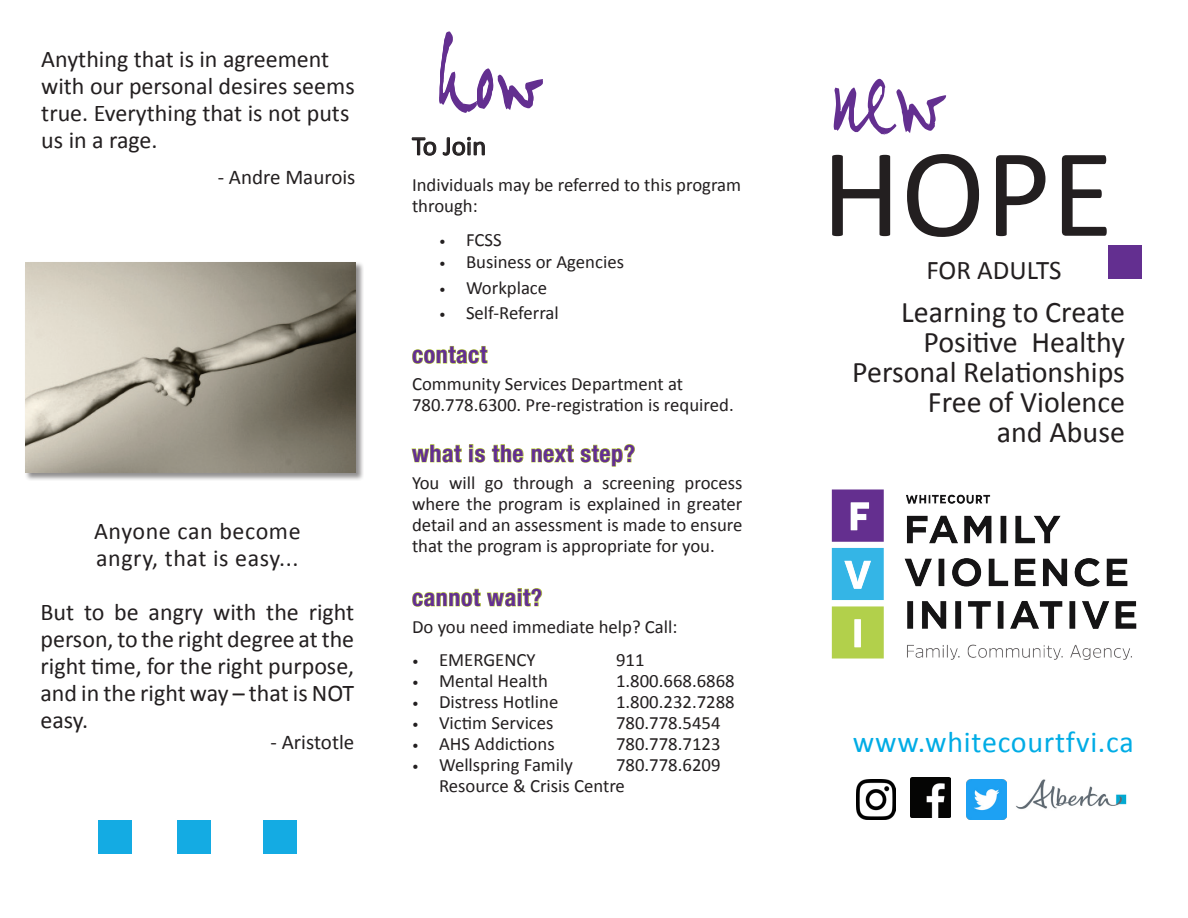
<style>
.page{position:relative;width:1188px;height:918px;background:#fff}
.page>*{position:absolute;margin:0;border:0;box-sizing:border-box;transform-origin:0 0}
.t1{font:127.5px "Calibri";color:#231f20}
.t2{font:30px/30px "Calibri";color:#231f20;text-align:right}
.t3{font:30px "Calibri";letter-spacing:.025em;color:#00ace5}
.t4{font:27px "Calibri";color:#231f20}
.t5{font:24px/27px "Calibri";color:#231f20}
.t6{font:700 condensed 24px "Helvetica Neue LT Std";letter-spacing:.025em;color:#632f90}
.t7{font:24px "Calibri";letter-spacing:.025em;color:#231f20}
.t8{font:21px "Calibri";color:#231f20}
.t9{font:18.75px/21px "Calibri";color:#231f20}
.s1{font-size:13.5px}
</style>
<div class="page">
<div style="left:177px;top:820px;width:34px;height:33px;background:#14abe3"></div>
<div style="left:263px;top:820px;width:34px;height:33px;background:#14abe3"></div>
<div style="left:98px;top:820px;width:34px;height:33px;background:#14abe3"></div>
<svg style="left:412px;top:346px;width:76px;height:18px"></svg>
<svg style="left:411px;top:444px;width:51px;height:19px"></svg>
<svg style="left:469px;top:444px;width:16px;height:19px"></svg>
<svg style="left:492px;top:444px;width:32px;height:19px"></svg>
<svg style="left:531px;top:445px;width:43px;height:18px"></svg>
<svg style="left:580px;top:444px;width:55px;height:23px"></svg>
<svg style="left:412px;top:589px;width:69px;height:18px"></svg>
<svg style="left:487px;top:588px;width:55px;height:19px"></svg>
<svg style="left:439px;top:32px;width:104px;height:81px"></svg>
<svg style="left:411px;top:137px;width:74px;height:19px"></svg>
<img style="left:1016px;top:779px;width:111px;height:30px">
<img style="left:856px;top:780px;width:40px;height:39px">
<img style="left:910px;top:778px;width:40px;height:40px">
<img style="left:966px;top:780px;width:40px;height:39px">
<div style="left:25px;top:261px;width:339px;height:220px;background:#231f20;opacity:.5"></div>
<img style="left:25px;top:262px;width:330px;height:211px">
<img style="left:831px;top:489px;width:306px;height:171px">
<svg style="left:834px;top:79px;width:112px;height:56px"></svg>
<div style="left:1108px;top:245px;width:34px;height:34px;background:#632f90"></div>
<p class="t5" style="left:41px;top:45px;width:315px">Anything that is in agreement with our personal desires seems true. Everything that is not puts us in a rage.</p>
<p class="t8" style="left:218px;top:163px;width:139px">- Andre Maurois</p>
<p class="t7" style="left:94px;top:516px;width:208px">Anyone can become</p>
<p class="t7" style="left:96px;top:543px;width:204px">angry, that is easy...</p>
<p class="t5" style="left:40px;top:598px;width:315px;text-align:justify">But to be angry with the right person, to the right degree at the right time, for the right purpose, and in the right way – that is NOT easy.</p>
<p class="t8" style="left:271px;top:729px;width:85px">- Aristotle</p>
<p class="t4" style="left:412px;top:129px;width:76px">To Join</p>
<p class="t9" style="left:412px;top:175px;width:331px">Individuals may be referred to this program through:</p>
<p class="t9" style="left:439px;top:230px;width:64px"><span class="s1">•</span> FCSS</p>
<p class="t9" style="left:439px;top:252px;width:187px"><span class="s1">•</span> Business or Agencies</p>
<p class="t9" style="left:439px;top:277px;width:110px"><span class="s1">•</span> Workplace</p>
<p class="t9" style="left:439px;top:302px;width:121px"><span class="s1">•</span> Self-Referral</p>
<p class="t6" style="left:412px;top:340px;width:77px">contact</p>
<p class="t9" style="left:412px;top:373px;width:273px">Community Services Department at</p>
<p class="t9" style="left:412px;top:394px;width:323px">780.778.6300. Pre-registration is required.</p>
<p class="t6" style="left:412px;top:439px;width:225px">what is the next step?</p>
<p class="t9" style="left:412px;top:472px;width:332px;text-align:justify">You will go through a screening process where the program is explained in greater detail and an assessment is made to ensure that the program is appropriate for you.</p>
<p class="t6" style="left:412px;top:583px;width:132px">cannot wait?</p>
<p class="t9" style="left:412px;top:616px;width:267px">Do you need immediate help? Call:</p>
<p class="t9" style="left:412px;top:649px;width:125px"><span class="s1">•</span> EMERGENCY</p>
<p class="t9" style="left:616px;top:649px;width:30px">911</p>
<p class="t9" style="left:412px;top:670px;width:138px"><span class="s1">•</span> Mental Health</p>
<p class="t9" style="left:616px;top:670px;width:120px">1.800.668.6868</p>
<p class="t9" style="left:412px;top:691px;width:148px"><span class="s1">•</span> Distress Hotline</p>
<p class="t9" style="left:616px;top:691px;width:120px">1.800.232.7288</p>
<p class="t9" style="left:412px;top:712px;width:143px"><span class="s1">•</span> Victim Services</p>
<p class="t9" style="left:616px;top:712px;width:106px">780.778.5454</p>
<p class="t9" style="left:412px;top:733px;width:144px"><span class="s1">•</span> AHS Addictions</p>
<p class="t9" style="left:616px;top:733px;width:106px">780.778.7123</p>
<p class="t9" style="left:412px;top:754px;width:163px"><span class="s1">•</span> Wellspring Family</p>
<p class="t9" style="left:616px;top:754px;width:106px">780.778.6209</p>
<p class="t9" style="left:439px;top:775px;width:187px">Resource &amp; Crisis Centre</p>
<p class="t1" style="left:821px;top:113px;width:293px">HOPE</p>
<p class="t4" style="left:926px;top:253px;width:137px">FOR ADULTS</p>
<p class="t2" style="left:852px;top:298px;width:274px">Learning to Create<br>Positive Healthy<br>Personal Relationships<br>Free of Violence</p>
<p class="t2" style="left:997px;top:418px;width:130px">and Abuse</p>
<p class="t3" style="left:853px;top:723px;width:282px">www.whitecourtfvi.ca</p>
</div>
